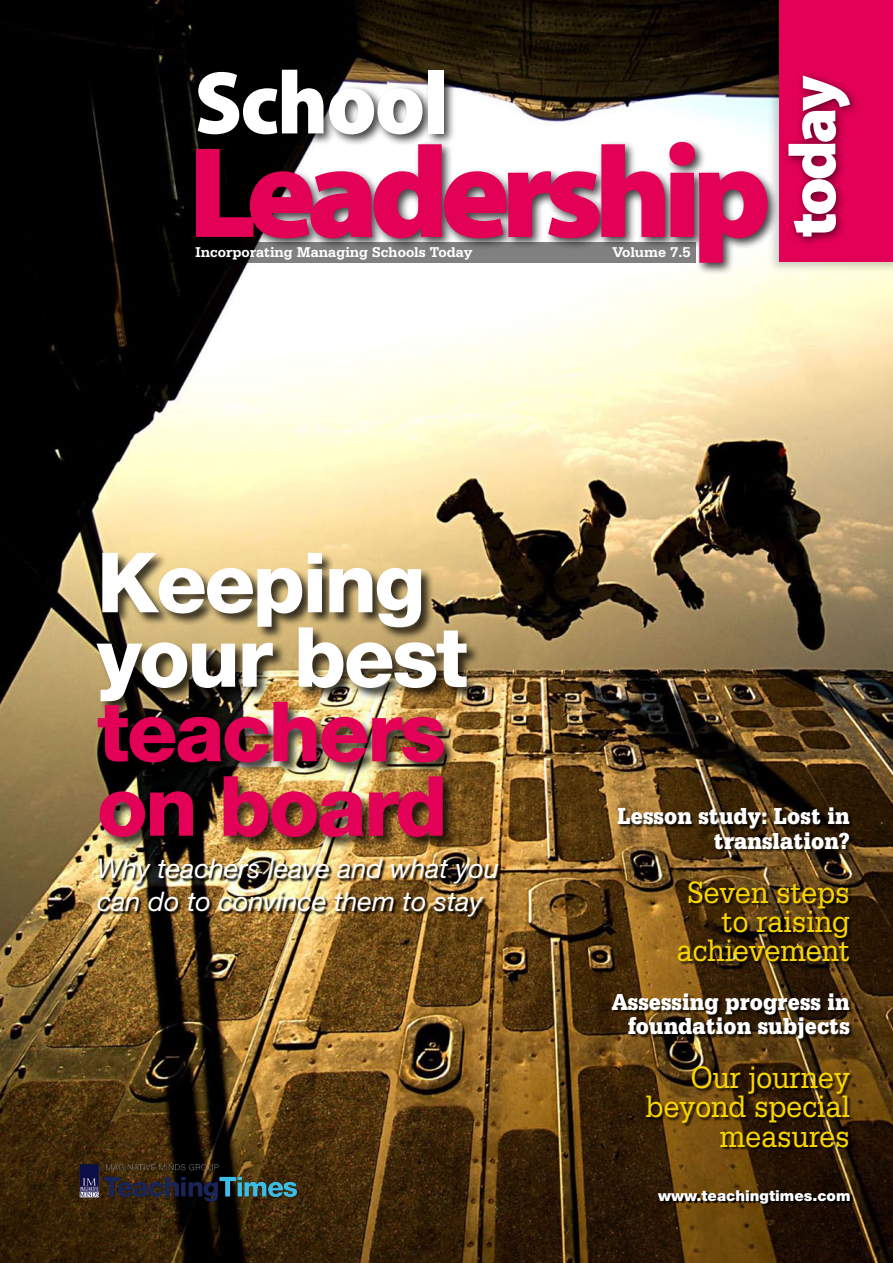
<style>
.page{position:relative;width:893px;height:1263px;background:#fff}
.page>*{position:absolute;margin:0;border:0;box-sizing:border-box;transform-origin:0 0}
.t1{font:130.5px "Myriad MM 830 600";letter-spacing:-.07em;color:#e30057}
.t2{font:89.7px "Myriad MM 830 600";letter-spacing:-.02em;color:#fff;scale:.95 1}
.t3{font:800 83.1px/74.6px "Helvetica Neue";letter-spacing:-.03em;color:#fff}
.t4{font:800 83.1px/74.6px "Helvetica Neue";letter-spacing:-.03em;color:#e30057}
.t5{font:66px "Myriad MM 830 600";letter-spacing:-.05em;color:#fff}
.t6{font:33px/29.2px "Serifa BT";color:#f8d500;text-align:right;scale:.9 1}
.t7{font:italic 27px/33px "Helvetica Neue";color:#fff}
.t8{font:900 24.45px/24.5px "Serifa BT";color:#fff;text-align:right;scale:.9 1}
.t9{font:700 15px "Serifa BT";color:#fff}
.t10{font:900 15px "Helvetica Neue";color:#fff}
</style>
<div class="page">
<img style="left:0;top:0;width:893px;height:1263px">
<div style="left:767px;top:0;width:126px;height:275px;background:#000;opacity:.19"></div>
<div style="left:779px;top:0;width:114px;height:262px;background:#e30057"></div>
<div style="left:780px;top:69px;width:80px;height:178px;background:#000;opacity:.59"></div>
<svg style="left:659px;top:1191px;width:193px;height:15px;background:#2a1a04"></svg>
<img style="left:98px;top:859px;width:404px;height:62px">
<div style="left:97px;top:552px;width:383px;height:298px;background:#000;opacity:.75"></div>
<div style="left:0;top:243px;width:696px;height:20px;background:#000"></div>
<div style="left:192px;top:138px;width:588px;height:137px;background:#000;opacity:.75"></div>
<div style="left:194px;top:65px;width:262px;height:82px;background:#000;opacity:.75"></div>
<img style="left:64px;top:1143px;width:315px;height:75px">
<div style="left:612px;top:808px;width:242px;height:343px;background:#000;opacity:.75"></div>
<h2 class="t2" style="left:194px;top:60px;width:269px">School</h2>
<h1 class="t1" style="left:188px;top:130px;width:585px">Leadership</h1>
<p class="t9" style="left:196px;top:243px;width:278px">Incorporating Managing Schools Today</p>
<p class="t9" style="left:612px;top:243px;width:80px">Volume 7.5</p>
<h3 class="t5" style="left:781px;top:238px;width:164px;rotate:-90deg">today</h3>
<h3 class="t3" style="left:97px;top:545px;width:373px">Keeping your best</h3>
<h3 class="t4" style="left:97px;top:694px;width:352px">teachers on board</h3>
<p class="t7" style="left:97px;top:851px;width:404px">Why teachers leave and what you can do to convince them to stay</p>
<p class="t8" style="left:618px;top:803px;width:260px">Lesson study: Lost in translation?</p>
<h3 class="t6" style="left:677px;top:876px;width:194px">Seven steps to raising achievement</h3>
<p class="t8" style="left:612px;top:989px;width:266px">Assessing progress in foundation subjects</p>
<h3 class="t6" style="left:646px;top:1062px;width:228px">Our journey beyond special measures</h3>
<p class="t10" style="left:658px;top:1186px;width:194px">www.teachingtimes.com</p>
</div>
